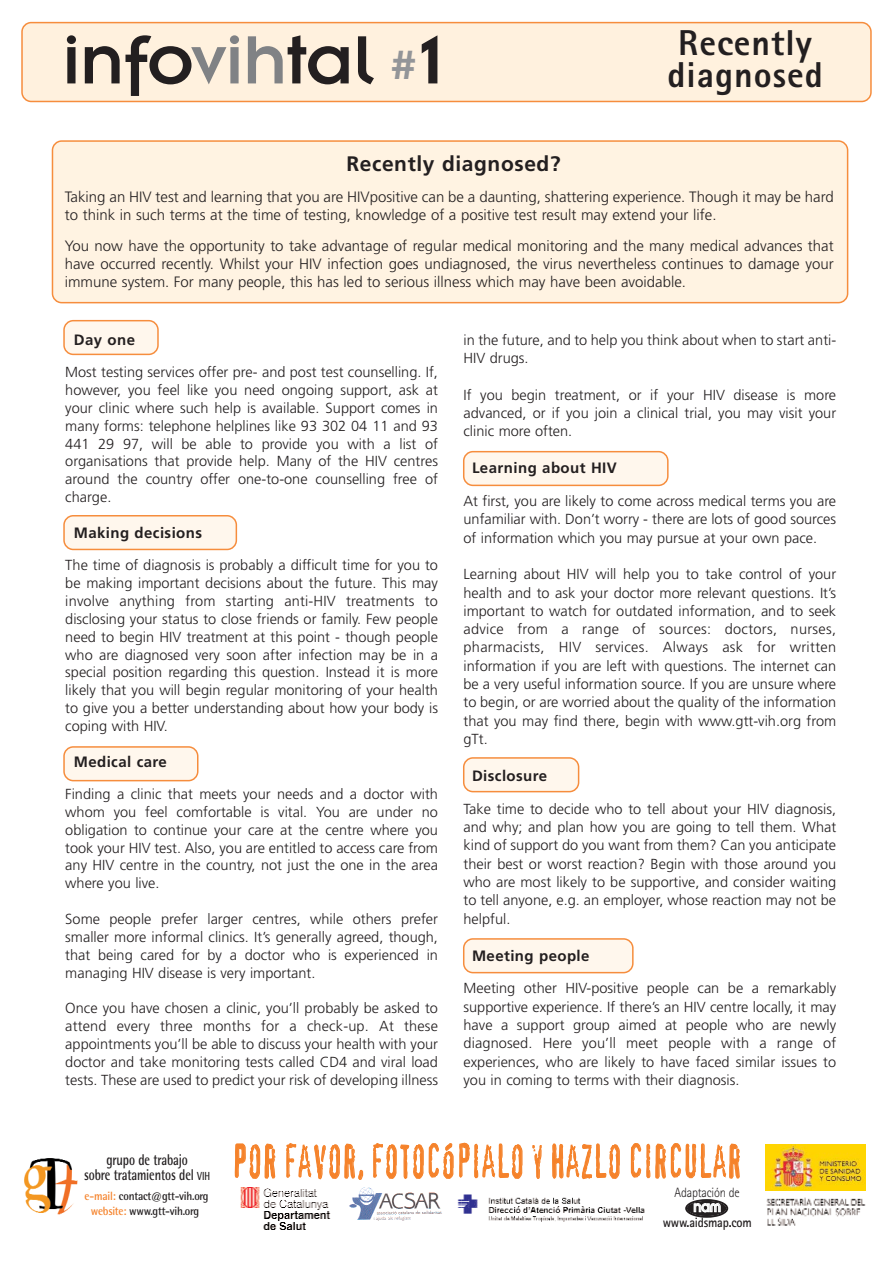
<style>
.page{position:relative;width:893px;height:1276px;background:#fff}
.page>*{position:absolute;margin:0;border:0;box-sizing:border-box;transform-origin:0 0}
.t1{font:75px "Insignia A";letter-spacing:-.015em;color:#231f20;scale:1.05 1}
.t2{font:45px "Confidential";color:#f5822a;scale:.67 1}
.t3{font:800 36px/31.5px "Rotis Sans Serif";letter-spacing:.03em;color:#231f20;text-align:center}
.t4{font:700 21px "Frutiger";letter-spacing:.03em;color:#231f20}
.t5{font:16.5px "Insignia";color:#fff;scale:.91 1}
.t6{font:700 15.6px/15px "Rotis Semi Sans";letter-spacing:-.01em;color:#231f20;text-align:center;scale:.77 1}
.t7{font:300 15px/18px "Frutiger";color:#231f20}
.t8{font:700 15px "Frutiger";letter-spacing:.03em;color:#231f20}
.t9{font:300 14.55px/17.9px "Frutiger";color:#231f20;text-align:justify}
.t10{font:700 13.5px "Rotis Sans Serif";letter-spacing:-.015em;color:#231f20;scale:.91 1}
.t11{font:300 13.5px "Rotis Sans Serif";letter-spacing:-.015em;color:#231f20;scale:.91 1}
.t12{font:700 12px/15px "Rotis Semi Sans";letter-spacing:-.02em;color:#231f20;text-align:center;scale:.91 1}
.s1{color:#808285}
.s2{font-size:45px;color:#939598}
.s3{font-size:11.7px}
.s4{color:#f5822a}
</style>
<div class="page">
<svg style="left:463px;top:451px;width:206px;height:35px;background:#feeddd"></svg>
<svg style="left:63px;top:746px;width:135px;height:35px;background:#feeddd"></svg>
<svg style="left:463px;top:938px;width:171px;height:35px;background:#feeddd"></svg>
<svg style="left:463px;top:757px;width:116px;height:35px;background:#feeddd"></svg>
<svg style="left:63px;top:515px;width:174px;height:35px;background:#feeddd"></svg>
<svg style="left:63px;top:320px;width:96px;height:35px;background:#feecdb"></svg>
<div style="left:52px;top:140px;width:796px;height:163px;background:#fff3e2"></div>
<div style="left:21px;top:22px;width:851px;height:80px;background:#fff1de"></div>
<svg style="left:685px;top:1199px;width:43px;height:18px"></svg>
<img style="left:240px;top:1187px;width:91px;height:43px">
<img style="left:349px;top:1187px;width:93px;height:34px">
<img style="left:457px;top:1194px;width:188px;height:28px">
<img style="left:24px;top:1158px;width:54px;height:57px">
<img style="left:765px;top:1144px;width:100px;height:47px">
<img style="left:766px;top:1197px;width:99px;height:29px">
<h1 class="t1" style="left:62px;top:36px;width:366px">info<span class="s1">vih</span>tal <span class="s2">#</span>1</h1>
<h3 class="t3" style="left:667px;top:31px;width:157px">Recently diagnosed</h3>
<h3 class="t4" style="left:346px;top:155px;width:216px">Recently diagnosed?</h3>
<p class="t7" style="left:65px;top:189px;width:770px">Taking an HIV test and learning that you are HIVpositive can be a daunting, shattering experience. Though it may be hard to think in such terms at the time of testing, knowledge of a positive test result may extend your life.</p>
<p class="t7" style="left:65px;top:238px;width:770px;text-align:justify">You now have the opportunity to take advantage of regular medical monitoring and the many medical advances that have occurred recently. Whilst your HIV infection goes undiagnosed, the virus nevertheless continues to damage your immune system. For many people, this has led to serious illness which may have been avoidable.</p>
<p class="t8" style="left:74px;top:334px;width:63px">Day one</p>
<p class="t9" style="left:65px;top:364px;width:374px">Most testing services offer pre- and post test counselling. If, however, you feel like you need ongoing support, ask at your clinic where such help is available. Support comes in many forms: telephone helplines like 93 302 04 11 and 93<br>441 29 97, will be able to provide you with a list of organisations that provide help. Many of the HIV centres around the country offer one-to-one counselling free of charge.</p>
<p class="t8" style="left:74px;top:527px;width:130px">Making decisions</p>
<p class="t9" style="left:65px;top:557px;width:374px">The time of diagnosis is probably a difficult time for you to be making important decisions about the future. This may involve anything from starting anti-HIV treatments to disclosing your status to close friends or family. Few people need to begin HIV treatment at this point - though people who are diagnosed very soon after infection may be in a special position regarding this question. Instead it is more likely that you will begin regular monitoring of your health to give you a better understanding about how your body is coping with HIV.</p>
<p class="t8" style="left:74px;top:756px;width:95px">Medical care</p>
<p class="t9" style="left:65px;top:786px;width:374px">Finding a clinic that meets your needs and a doctor with whom you feel comfortable is vital. You are under no obligation to continue your care at the centre where you took your HIV test. Also, you are entitled to access care from any HIV centre in the country, not just the one in the area where you live.</p>
<p class="t9" style="left:65px;top:911px;width:374px">Some people prefer larger centres, while others prefer smaller more informal clinics. It’s generally agreed, though, that being cared for by a doctor who is experienced in managing HIV disease is very important.</p>
<p class="t9" style="left:65px;top:1000px;width:374px">Once you have chosen a clinic, you’ll probably be asked to attend every three months for a check-up. At these appointments you’ll be able to discuss your health with your doctor and take monitoring tests called CD4 and viral load tests. These are used to predict your risk of developing illness</p>
<p class="t9" style="left:463px;top:332px;width:374px;line-height:18.3px">in the future, and to help you think about when to start anti-<br>HIV drugs.</p>
<p class="t9" style="left:463px;top:386px;width:374px;line-height:18.3px">If you begin treatment, or if your HIV disease is more advanced, or if you join a clinical trial, you may visit your clinic more often.</p>
<p class="t8" style="left:472px;top:462px;width:146px">Learning about HIV</p>
<p class="t9" style="left:463px;top:493px;width:374px;line-height:18.3px">At first, you are likely to come across medical terms you are unfamiliar with. Don’t worry - there are lots of good sources of information which you may pursue at your own pace.</p>
<p class="t9" style="left:463px;top:566px;width:374px;line-height:18.3px">Learning about HIV will help you to take control of your health and to ask your doctor more relevant questions. It’s important to watch for outdated information, and to seek advice from a range of sources: doctors, nurses, pharmacists, HIV services. Always ask for written information if you are left with questions. The internet can be a very useful information source. If you are unsure where to begin, or are worried about the quality of the information that you may find there, begin with www.gtt-vih.org from gTt.</p>
<p class="t8" style="left:472px;top:769px;width:77px">Disclosure</p>
<p class="t9" style="left:463px;top:800px;width:374px;line-height:18.3px">Take time to decide who to tell about your HIV diagnosis, and why; and plan how you are going to tell them. What kind of support do you want from them? Can you anticipate their best or worst reaction? Begin with those around you who are most likely to be supportive, and consider waiting to tell anyone, e.g. an employer, whose reaction may not be helpful.</p>
<p class="t8" style="left:472px;top:949px;width:119px">Meeting people</p>
<p class="t9" style="left:463px;top:980px;width:374px;line-height:18.3px">Meeting other HIV-positive people can be a remarkably supportive experience. If there’s an HIV centre locally, it may have a support group aimed at people who are newly diagnosed. Here you’ll meet people with a range of experiences, who are likely to have faced similar issues to you in coming to terms with their diagnosis.</p>
<p class="t6" style="left:84px;top:1154px;width:165px">grupo de trabajo<br>sobre tratamientos del <span class="s3">VIH</span></p>
<p class="t12" style="left:85px;top:1189px;width:138px"><span class="s4">e-mail:</span> contact@gtt-vih.org <span class="s4">website:</span> www.gtt-vih.org</p>
<h2 class="t2" style="left:232px;top:1136px;width:762px">POR FAVOR, FOTOCÓPIALO Y HAZLO CIRCULAR</h2>
<p class="t11" style="left:675px;top:1187px;width:73px">Adaptación de</p>
<p class="t5" style="left:693px;top:1201px;width:32px">nam</p>
<p class="t10" style="left:663px;top:1217px;width:99px">www.aidsmap.com</p>
</div>
